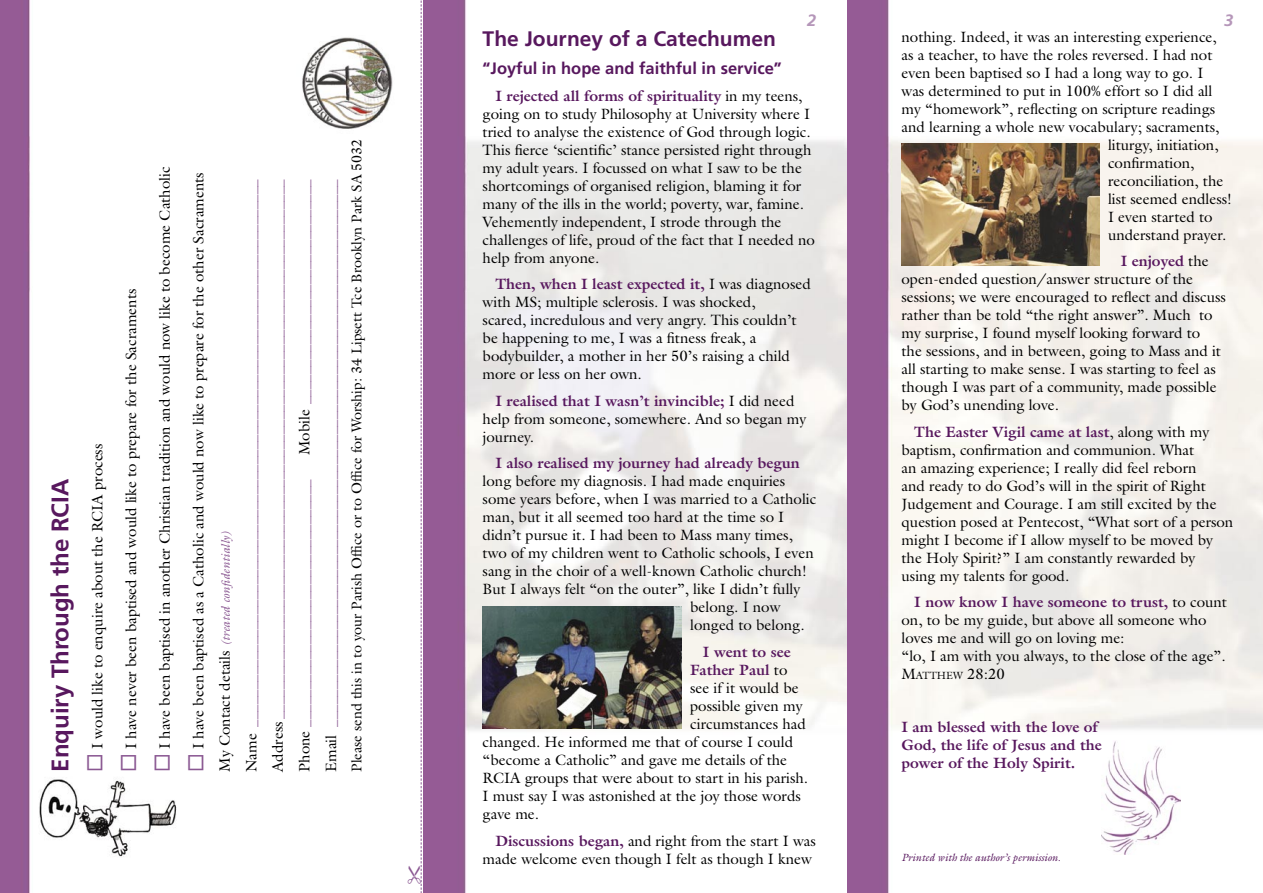
<style>
.page{position:relative;width:1263px;height:893px;background:#fff}
.page>*{position:absolute;margin:0;border:0;box-sizing:border-box;transform-origin:0 0}
.t1{font:700 24px "Frutiger";color:#58185e}
.t2{font:700 21px "Frutiger";color:#58185e}
.t3{font:700 16.5px "Frutiger";color:#58185e}
.t4{font:italic 700 16.5px "Frutiger";color:#b596b9}
.t5{font:15px/18px "Galliard";color:#000}
.t6{font:15px/26.5px "Galliard";color:#8a5892;text-align:justify}
.t7{font:700 15px/18px "Galliard";color:#58185e}
.t8{font:14.25px "Galliard";color:#000}
.t9{font:italic 12px "Galliard";color:#8a5892}
.t10{font:italic 10.5px "Galliard";color:#58185e}
.s1{font-style:normal;font-size:15px;color:#000}
.s2{color:#000}
.s3{font-weight:700;color:#58185e}
.s4{font-weight:400;color:#000}
.s5{font-size:10.5px}
</style>
<div class="page">
<img style="left:425px;top:0;width:838px;height:893px">
<img style="left:1102px;top:741px;width:78px;height:113px">
<img style="left:0;top:0;width:425px;height:893px">
<img style="left:296px;top:34px;width:99px;height:99px">
<img style="left:901px;top:144px;width:198px;height:121px">
<img style="left:483px;top:607px;width:199px;height:122px">
<svg style="left:87px;top:755px;width:15px;height:15px"></svg>
<svg style="left:121px;top:755px;width:15px;height:15px"></svg>
<svg style="left:154px;top:755px;width:16px;height:15px"></svg>
<svg style="left:188px;top:755px;width:15px;height:15px"></svg>
<svg style="left:407px;top:0;width:15px;height:893px"></svg>
<h1 class="t1" style="left:46px;top:772px;width:294px;rotate:-90deg">Enquiry Through the RCIA</h1>
<p class="t5" style="left:88px;top:749px;width:307px;rotate:-90deg">I would like to enquire about the RCIA process</p>
<p class="t5" style="left:122px;top:749px;width:461px;rotate:-90deg">I have never been baptised and would like to prepare for the Sacraments</p>
<p class="t5" style="left:155px;top:749px;width:584px;rotate:-90deg">I have been baptised in another Christian tradition and would now like to become Catholic</p>
<p class="t5" style="left:189px;top:749px;width:578px;rotate:-90deg">I have been baptised as a Catholic and would now like to prepare for the other Sacraments</p>
<p class="t9" style="left:218px;top:772px;width:242px;rotate:-90deg"><span class="s1">My Contact details</span> (treated confidentially)</p>
<p class="t6" style="left:238px;top:772px;width:594px;rotate:-90deg"><span class="s2">Name</span> _________________________________________________________________________ <span class="s2">Address</span> ________________________________________________________________________ <span class="s2">Phone</span> _________________________________</p>
<p class="t6" style="left:291px;top:772px;width:594px;text-align:right;rotate:-90deg"><span class="s2">Mobile</span> ______________________________<br><span class="s2">Email</span> _________________________________________________________________________</p>
<p class="t8" style="left:348px;top:772px;width:635px;rotate:-90deg">Please send this in to your Parish Office or to Office for Worship: 34 Lipsett Tce Brooklyn Park SA 5032</p>
<p class="t4" style="left:807px;top:10px;width:11px">2</p>
<h2 class="t2" style="left:483px;top:26px;width:295px">The Journey of a Catechumen</h2>
<p class="t3" style="left:483px;top:59px;width:301px">“Joyful in hope and faithful in service”</p>
<p class="t5" style="left:483px;top:87px;width:334px;text-indent:13px"><span class="s3">I rejected all forms of spirituality</span> in my teens, going on to study Philosophy at University where I tried to analyse the existence of God through logic.<br>This fierce ‘scientific’ stance persisted right through my adult years. I focussed on what I saw to be the shortcomings of organised religion, blaming it for many of the ills in the world; poverty, war, famine.<br>Vehemently independent, I strode through the challenges of life, proud of the fact that I needed no help from anyone.</p>
<p class="t5" style="left:483px;top:275px;width:330px;text-indent:13px"><span class="s3">Then, when I least expected it,</span> I was diagnosed with MS; multiple sclerosis. I was shocked,<br>scared, incredulous and very angry. This couldn’t be happening to me, I was a fitness freak, a bodybuilder, a mother in her 50’s raising a child more or less on her own.</p>
<p class="t5" style="left:483px;top:392px;width:325px;text-indent:13px"><span class="s3">I realised that I wasn’t invincible;</span> I did need help from someone, somewhere. And so began my journey.</p>
<p class="t7" style="left:495px;top:454px;width:306px">I also realised my journey had already begun</p>
<p class="t5" style="left:483px;top:472px;width:304px">long before my diagnosis. I had made enquiries</p>
<p class="t5" style="left:483px;top:490px;width:335px">some years before, when I was married to a Catholic</p>
<p class="t5" style="left:483px;top:508px;width:303px">man, but it all seemed too hard at the time so I</p>
<p class="t5" style="left:483px;top:526px;width:312px">didn’t pursue it. I had been to Mass many times,</p>
<p class="t5" style="left:483px;top:544px;width:333px">two of my children went to Catholic schools, I even</p>
<p class="t5" style="left:483px;top:562px;width:326px">sang in the choir of a well-known Catholic church!</p>
<p class="t5" style="left:483px;top:580px;width:319px">But I always felt “on the outer”, like I didn’t fully</p>
<p class="t5" style="left:690px;top:598px;width:92px">belong. I now</p>
<p class="t5" style="left:690px;top:616px;width:116px">longed to belong.</p>
<p class="t7" style="left:703px;top:643px;width:89px">I went to see</p>
<p class="t7" style="left:690px;top:661px;width:99px">Father Paul <span class="s4">to</span></p>
<p class="t5" style="left:690px;top:679px;width:110px">see if it would be</p>
<p class="t5" style="left:690px;top:697px;width:114px">possible given my</p>
<p class="t5" style="left:690px;top:715px;width:117px">circumstances had</p>
<p class="t5" style="left:483px;top:733px;width:312px">changed. He informed me that of course I could</p>
<p class="t5" style="left:483px;top:751px;width:306px">“become a Catholic” and gave me details of the</p>
<p class="t5" style="left:483px;top:769px;width:327px">RCIA groups that were about to start in his parish.</p>
<p class="t5" style="left:483px;top:787px;width:320px">I must say I was astonished at the joy those words</p>
<p class="t5" style="left:483px;top:805px;width:58px">gave me.</p>
<p class="t5" style="left:483px;top:831px;width:335px;text-align:right"><span class="s3">Discussions began,</span> and right from the start I was made welcome even though I felt as though I knew</p>
<p class="t4" style="left:1224px;top:10px;width:11px">3</p>
<p class="t5" style="left:901px;top:27px;width:317px">nothing. Indeed, it was an interesting experience,</p>
<p class="t5" style="left:901px;top:45px;width:312px">as a teacher, to have the roles reversed. I had not</p>
<p class="t5" style="left:901px;top:63px;width:303px">even been baptised so I had a long way to go. I</p>
<p class="t5" style="left:901px;top:81px;width:312px">was determined to put in 100% effort so I did all</p>
<p class="t5" style="left:901px;top:99px;width:315px">my “homework”, reflecting on scripture readings</p>
<p class="t5" style="left:901px;top:117px;width:319px">and learning a whole new vocabulary; sacraments,</p>
<p class="t5" style="left:1108px;top:135px;width:112px">liturgy, initiation,</p>
<p class="t5" style="left:1108px;top:153px;width:88px">confirmation,</p>
<p class="t5" style="left:1108px;top:171px;width:117px">reconciliation, the</p>
<p class="t5" style="left:1108px;top:189px;width:125px">list seemed endless!</p>
<p class="t5" style="left:1108px;top:207px;width:106px">I even started to</p>
<p class="t5" style="left:1108px;top:225px;width:120px">understand prayer.</p>
<p class="t5" style="left:901px;top:252px;width:326px;text-indent:219px"><span class="s3">I enjoyed</span> the open-ended question/answer structure of the sessions; we were encouraged to reflect and discuss rather than be told “the right answer”. Much to my surprise, I found myself looking forward to<br>the sessions, and in between, going to Mass and it all starting to make sense. I was starting to feel as though I was part of a community, made possible by God’s unending love.</p>
<p class="t5" style="left:901px;top:422px;width:333px;text-indent:13px"><span class="s3">The Easter Vigil came at last</span>, along with my baptism, confirmation and communion. What<br>an amazing experience; I really did feel reborn<br>and ready to do God’s will in the spirit of Right Judgement and Courage. I am still excited by the question posed at Pentecost, “What sort of a person might I become if I allow myself to be moved by the Holy Spirit?” I am constantly rewarded by using my talents for good.</p>
<p class="t5" style="left:901px;top:593px;width:327px;text-indent:13px"><span class="s3">I now know I have someone to trust,</span> to count on, to be my guide, but above all someone who loves me and will go on loving me:<br>“lo, I am with you always, to the close of the age”.<br>M<span class="s5">ATTHEW</span> 28:20</p>
<p class="t7" style="left:901px;top:718px;width:202px">I am blessed with the love of<br>God, the life of Jesus and the power of the Holy Spirit.</p>
<p class="t10" style="left:901px;top:851px;width:161px">Printed with the author’s permission.</p>
</div>
